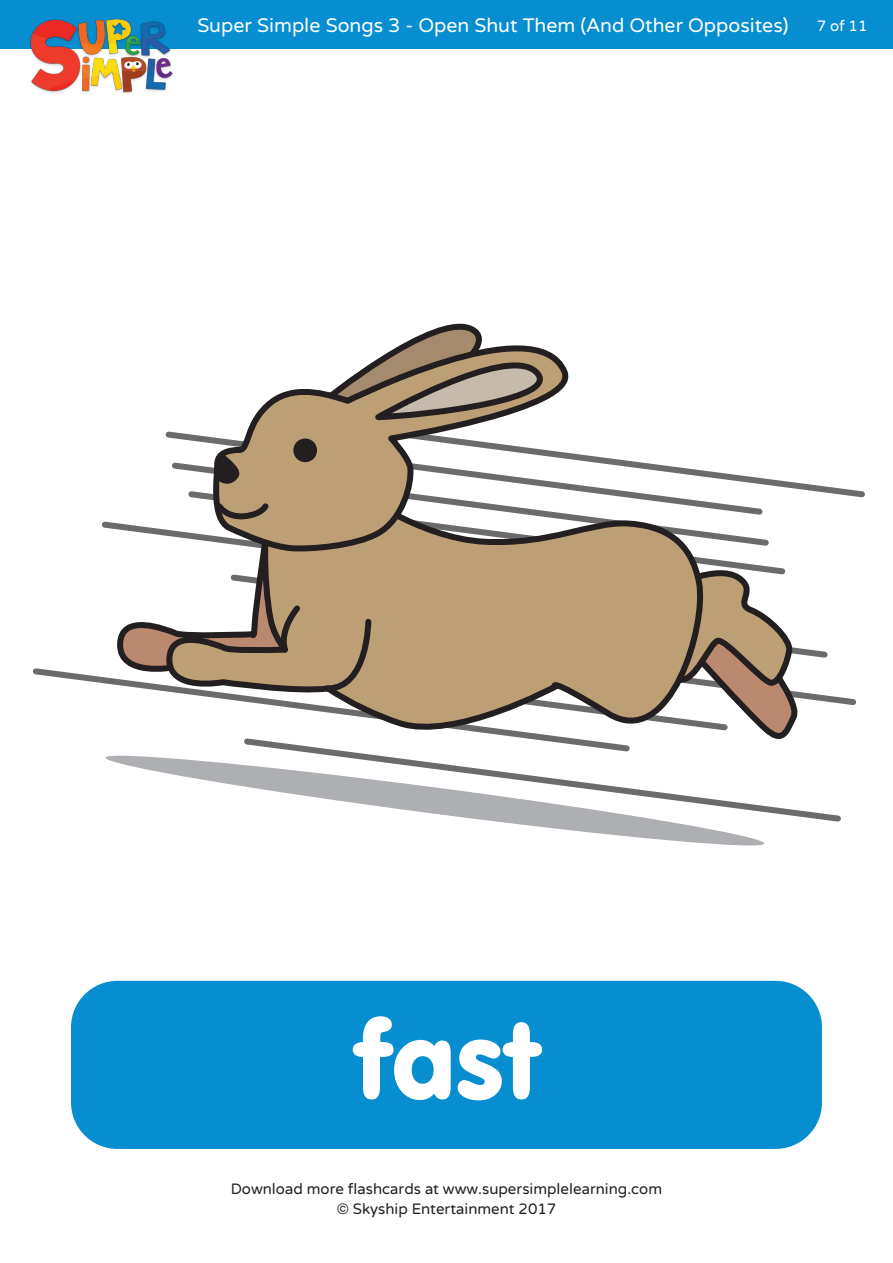
<style>
.page{position:relative;width:893px;height:1263px;background:#fff}
.page>*{position:absolute;margin:0;border:0;box-sizing:border-box;transform-origin:0 0}
.t1{font:108px "VAG Rounded TL";color:#fff}
.t2{font:19.5px "Varela Round";color:#fff}
.t3{font:15px/19.5px "Varela Round";color:#231f20;text-align:center}
.t4{font:15px "Varela Round";color:#fff}
</style>
<div class="page">
<div style="left:0;top:0;width:893px;height:49px;background:#068ed0"></div>
<div style="left:71px;top:981px;width:751px;height:168px;background:#068ed0;border-radius:46px"></div>
<img style="left:30px;top:19px;width:143px;height:75px">
<svg style="left:105px;top:755px;width:660px;height:91px"></svg>
<svg style="left:766px;top:478px;width:99px;height:20px"></svg>
<svg style="left:707px;top:487px;width:82px;height:77px"></svg>
<svg style="left:33px;top:668px;width:130px;height:23px"></svg>
<svg style="left:801px;top:648px;width:55px;height:57px"></svg>
<svg style="left:240px;top:755px;width:601px;height:70px"></svg>
<svg style="left:165px;top:431px;width:601px;height:87px"></svg>
<svg style="left:707px;top:564px;width:94px;height:175px"></svg>
<svg style="left:163px;top:466px;width:544px;height:294px"></svg>
<svg style="left:114px;top:526px;width:199px;height:156px"></svg>
<svg style="left:322px;top:616px;width:52px;height:78px;background:#a68c69"></svg>
<svg style="left:211px;top:389px;width:369px;height:167px"></svg>
<div style="left:293px;top:438px;width:24px;height:24px;background:#231f20;border-radius:50%"></div>
<svg style="left:213px;top:500px;width:58px;height:20px"></svg>
<svg style="left:215px;top:448px;width:29px;height:38px"></svg>
<svg style="left:306px;top:323px;width:268px;height:100px"></svg>
<h2 class="t2" style="left:197px;top:14px;width:592px">Super Simple Songs 3 - Open Shut Them (And Other Opposites)</h2>
<p class="t4" style="left:817px;top:17px;width:52px">7 of 11</p>
<h1 class="t1" style="left:354px;top:992px;width:187px">fast</h1>
<p class="t3" style="left:231px;top:1179px;width:433px">Download more flashcards at www.supersimplelearning.com © Skyship Entertainment 2017</p>
</div>
